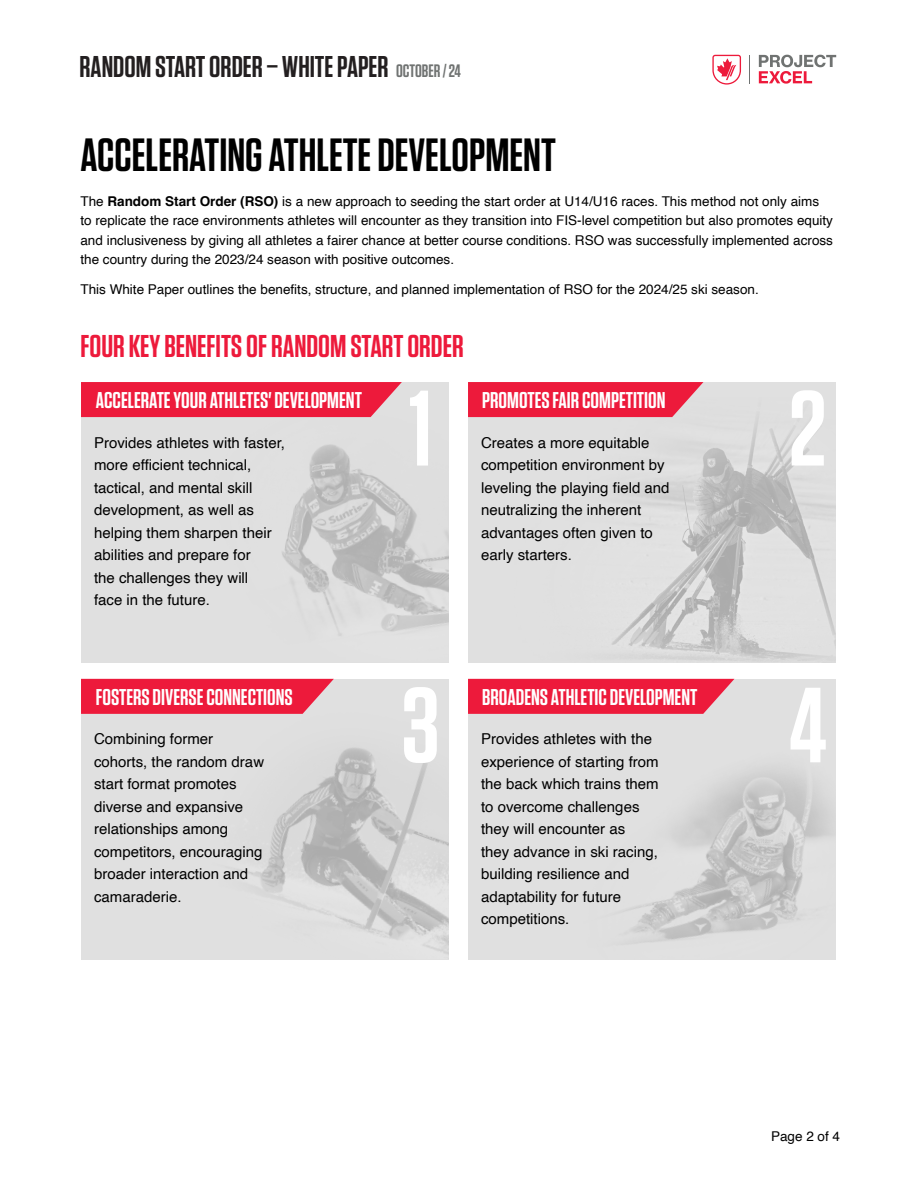
<style>
.page{position:relative;width:918px;height:1188px;background:#fff}
.page>*{position:absolute;margin:0;border:0;box-sizing:border-box;transform-origin:0 0}
.t1{font:600 106.65px "Tungsten";color:#fff}
.t2{font:600 46.5px "Tungsten";color:#000}
.t3{font:600 31.5px "Tungsten";color:#ed1a3b}
.t4{font:600 30px "Tungsten";color:#231f20}
.t5{font:600 22.8px "Tungsten";color:#fff}
.t6{font:15px/22.5px "Helvetica";color:#000}
.t7{font:13.5px/19.5px "Helvetica";color:#000}
.s1{font-size:18px;color:#707372}
.s2{font-weight:700}
</style>
<div class="page">
<div style="left:81px;top:679px;width:368px;height:280px;background:#e0e0e0"></div>
<img style="left:81px;top:382px;width:368px;height:281px">
<div style="left:468px;top:382px;width:368px;height:281px;background:#e0e0e0"></div>
<img style="left:484px;top:417px;width:352px;height:244px">
<img style="left:241px;top:747px;width:208px;height:207px">
<div style="left:468px;top:679px;width:368px;height:280px;background:#e0e0e0"></div>
<img style="left:626px;top:770px;width:206px;height:173px">
<svg style="left:81px;top:382px;width:321px;height:35px"></svg>
<svg style="left:468px;top:382px;width:235px;height:35px"></svg>
<svg style="left:81px;top:679px;width:253px;height:35px"></svg>
<svg style="left:468px;top:679px;width:266px;height:35px"></svg>
<svg style="left:712px;top:54px;width:29px;height:31px"></svg>
<svg style="left:749px;top:55px;width:1px;height:28px"></svg>
<svg style="left:759px;top:55px;width:77px;height:29px"></svg>
<h3 class="t4" style="left:80px;top:51px;width:383px">RANDOM START ORDER – WHITE PAPER <span class="s1">OCTOBER / 24</span></h3>
<h2 class="t2" style="left:80px;top:130px;width:477px">ACCELERATING ATHLETE DEVELOPMENT</h2>
<p class="t7" style="left:80px;top:192px;width:754px">The <span class="s2">Random Start Order (RSO)</span> is a new approach to seeding the start order at U14/U16 races. This method not only aims to replicate the race environments athletes will encounter as they transition into FIS-level competition but also promotes equity and inclusiveness by giving all athletes a fairer chance at better course conditions. RSO was successfully implemented across the country during the 2023/24 season with positive outcomes.</p>
<p class="t7" style="left:80px;top:280px;width:680px">This White Paper outlines the benefits, structure, and planned implementation of RSO for the 2024/25 ski season.</p>
<h3 class="t3" style="left:80px;top:330px;width:385px">FOUR KEY BENEFITS OF RANDOM START ORDER</h3>
<h1 class="t1" style="left:409px;top:372px;width:24px">1</h1>
<h1 class="t1" style="left:789px;top:372px;width:39px">2</h1>
<h3 class="t5" style="left:96px;top:388px;width:268px">ACCELERATE YOUR ATHLETES' DEVELOPMENT</h3>
<h3 class="t5" style="left:482px;top:388px;width:185px">PROMOTES FAIR COMPETITION</h3>
<p class="t6" style="left:94px;top:432px;width:192px">Provides athletes with faster, more efficient technical, tactical, and mental skill development, as well as helping them sharpen their abilities and prepare for<br>the challenges they will<br>face in the future.</p>
<p class="t6" style="left:481px;top:432px;width:190px">Creates a more equitable competition environment by leveling the playing field and neutralizing the inherent advantages often given to early starters.</p>
<h1 class="t1" style="left:402px;top:669px;width:40px">3</h1>
<h1 class="t1" style="left:789px;top:669px;width:39px">4</h1>
<h3 class="t5" style="left:96px;top:685px;width:198px">FOSTERS DIVERSE CONNECTIONS</h3>
<h3 class="t5" style="left:482px;top:685px;width:217px">BROADENS ATHLETIC DEVELOPMENT</h3>
<p class="t6" style="left:94px;top:728px;width:172px">Combining former cohorts, the random draw start format promotes diverse and expansive relationships among competitors, encouraging broader interaction and camaraderie.</p>
<p class="t6" style="left:481px;top:728px;width:179px">Provides athletes with the experience of starting from the back which trains them to overcome challenges they will encounter as<br>they advance in ski racing, building resilience and adaptability for future competitions.</p>
<p class="t7" style="left:771px;top:1127px;width:71px">Page 2 of 4</p>
</div>
